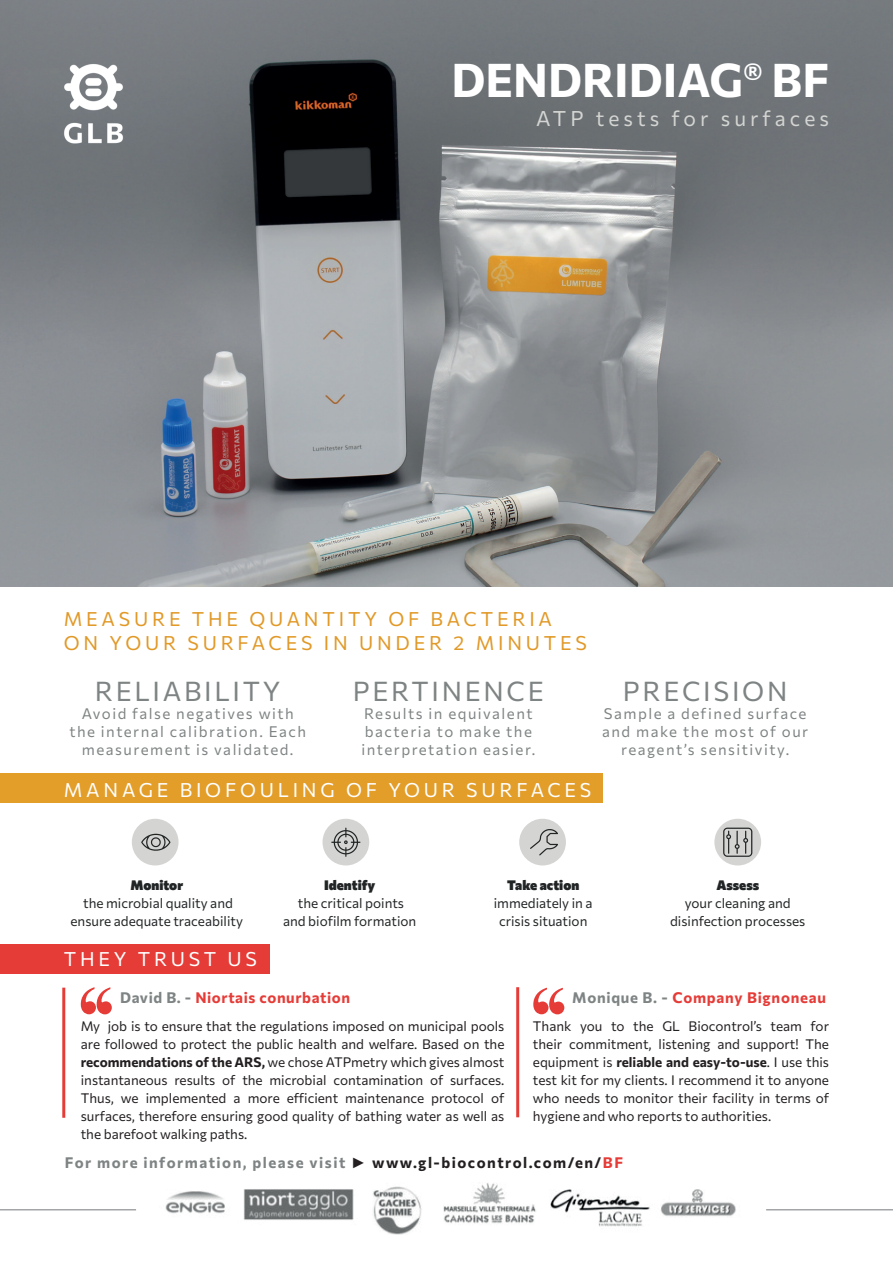
<style>
.page{position:relative;width:893px;height:1263px;background:#fff}
.page>*{position:absolute;margin:0;border:0;box-sizing:border-box;transform-origin:0 0}
.t1{font:700 46.5px "Commissioner";color:#fff}
.t2{font:27px "Commissioner";letter-spacing:.1em;color:#7e8383}
.t3{font:21px "Commissioner";letter-spacing:.195em;color:#d4d5d2}
.t4{font:19.5px/24px "Commissioner";letter-spacing:.195em;color:#e19928}
.t5{font:19.5px "Commissioner";letter-spacing:.195em;color:#fff}
.t6{font:15px/18px "Commissioner";letter-spacing:.1em;color:#7e8383;text-align:center}
.t7{font:700 15px "Commissioner";letter-spacing:.1em;color:#7e8383}
.t8{font:700 15px "Commissioner";letter-spacing:.04em;color:#e53c38}
.t9{font:13.5px/18px "Commissioner";color:#231f20;text-align:justify}
.t10{font:13.5px/18px "Commissioner";color:#222526;text-align:center}
.t11{font:900 13.5px "Commissioner";color:#222526}
.s1{color:#7e8383}
.s2{font-weight:700}
.s3{font-family:"Arial";font-weight:900;color:#231f20}
.s4{color:#231f20}
.s5{color:#e53c38}
</style>
<div class="page">
<div style="left:0;top:774px;width:602px;height:29px;background:#e39d29"></div>
<img style="left:0;top:0;width:893px;height:587px">
<div style="left:0;top:944px;width:269px;height:29px;background:#e53c38"></div>
<hr style="left:62px;top:988px;width:3px;height:130px;background:#e53c38">
<hr style="left:516px;top:987px;width:3px;height:130px;background:#e53c38">
<img style="left:48px;top:48px;width:91px;height:112px">
<div style="left:132px;top:819px;width:47px;height:46px;background:#d4d5d2;border-radius:50%"></div>
<div style="left:322px;top:819px;width:47px;height:46px;background:#d4d5d2;border-radius:50%"></div>
<div style="left:519px;top:819px;width:47px;height:46px;background:#d4d5d2;border-radius:50%"></div>
<div style="left:714px;top:819px;width:47px;height:46px;background:#d4d5d2;border-radius:50%"></div>
<svg style="left:141px;top:834px;width:30px;height:17px"></svg>
<svg style="left:331px;top:828px;width:30px;height:29px"></svg>
<svg style="left:530px;top:829px;width:28px;height:26px"></svg>
<svg style="left:723px;top:827px;width:29px;height:30px"></svg>
<svg style="left:81px;top:987px;width:31px;height:27px"></svg>
<svg style="left:533px;top:988px;width:31px;height:26px"></svg>
<img style="left:132px;top:1183px;width:604px;height:51px">
<hr style="left:0;top:1209px;width:136px;height:1px;background:#76787b">
<hr style="left:766px;top:1209px;width:127px;height:1px;background:#76787b">
<h1 class="t1" style="left:451px;top:44px;width:379px">DENDRIDIAG<sup>®</sup> BF</h1>
<h3 class="t3" style="left:536px;top:102px;width:294px">ATP tests for surfaces</h3>
<h3 class="t4" style="left:64px;top:605px;width:525px">MEASURE THE QUANTITY OF BACTERIA<br>ON YOUR SURFACES IN UNDER 2 MINUTES</h3>
<h2 class="t2" style="left:95px;top:671px;width:187px">RELIABILITY</h2>
<p class="t6" style="left:69px;top:704px;width:238px">Avoid false negatives with the internal calibration. Each measurement is validated.</p>
<h2 class="t2" style="left:353px;top:671px;width:192px">PERTINENCE</h2>
<p class="t6" style="left:361px;top:704px;width:175px;text-align:left">Results in equivalent bacteria to make the interpretation easier.</p>
<h3 class="t5" style="left:64px;top:775px;width:529px">MANAGE BIOFOULING OF YOUR SURFACES</h3>
<h2 class="t2" style="left:623px;top:671px;width:166px">PRECISION</h2>
<p class="t6" style="left:602px;top:704px;width:208px">Sample a defined surface and make the most of our reagent’s sensitivity.</p>
<p class="t11" style="left:130px;top:874px;width:54px">Monitor</p>
<p class="t10" style="left:70px;top:893px;width:174px">the microbial quality and ensure adequate traceability</p>
<h3 class="t5" style="left:64px;top:944px;width:195px">THEY TRUST US</h3>
<p class="t11" style="left:324px;top:874px;width:53px">Identify</p>
<p class="t10" style="left:283px;top:893px;width:135px">the critical points<br>and biofilm formation</p>
<p class="t11" style="left:507px;top:874px;width:74px">Take action</p>
<p class="t10" style="left:494px;top:893px;width:100px">immediately in a crisis situation</p>
<p class="t11" style="left:716px;top:874px;width:44px">Assess</p>
<p class="t10" style="left:670px;top:893px;width:137px">your cleaning and disinfection processes</p>
<p class="t8" style="left:120px;top:986px;width:232px"><span class="s1">David B. -</span> Niortais conurbation</p>
<p class="t9" style="left:81px;top:1016px;width:425px">My job is to ensure that the regulations imposed on municipal pools are followed to protect the public health and welfare. Based on the <span class="s2">recommendations of the ARS,</span> we chose ATPmetry which gives almost instantaneous results of the microbial contamination of surfaces.<br>Thus, we implemented a more efficient maintenance protocol of surfaces, therefore ensuring good quality of bathing water as well as the barefoot walking paths.</p>
<p class="t8" style="left:572px;top:986px;width:255px"><span class="s1">Monique B. -</span> Company Bignoneau</p>
<p class="t9" style="left:533px;top:1016px;width:298px">Thank you to the GL Biocontrol’s team for their commitment, listening and support! The equipment is <span class="s2">reliable and easy-to-use</span>. I use this test kit for my clients. I recommend it to anyone who needs to monitor their facility in terms of hygiene and who reports to authorities.</p>
<p class="t7" style="left:65px;top:1151px;width:560px">For more information, please visit <span class="s3">►</span> <span class="s4">www.gl-biocontrol.com/en/</span><span class="s5">BF</span></p>
</div>
